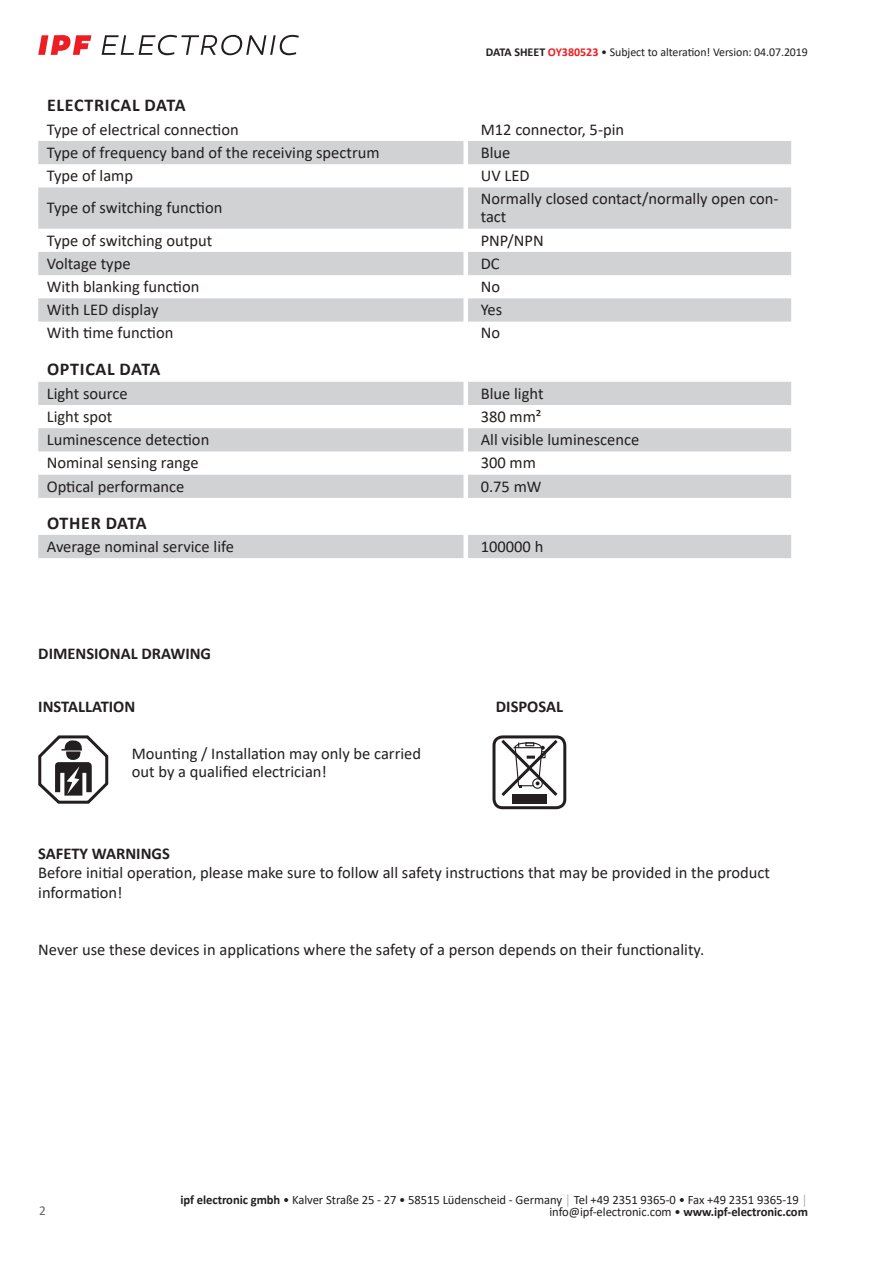
<style>
.page{position:relative;width:893px;height:1263px;background:#fff}
.page>*{position:absolute;margin:0;border:0;box-sizing:border-box;transform-origin:0 0}
.t1{font:700 18px "Calibri";letter-spacing:.04em;color:#231f20}
.t2{font:700 18px "Calibri";letter-spacing:.015em;color:#231f20}
.t3{font:16.5px/18px "Calibri";color:#231f20}
.t4{font:700 16.5px "Calibri";color:#231f20}
.t5{font:13.5px "Calibri";color:#636366}
.t6{font:12.75px/12.6px "Calibri";letter-spacing:-.005em;color:#231f20;text-align:right}
.t7{font:12px "Calibri";letter-spacing:-.005em;color:#231f20}
.s1{font-weight:700}
.s2{font-weight:700;color:#ee1d23}
.s3{color:#a8a9ad}
</style>
<div class="page">
<svg style="left:102px;top:35px;width:197px;height:20px"></svg>
<svg style="left:38px;top:35px;width:53px;height:20px"></svg>
<svg style="left:38px;top:141px;width:753px;height:181px;fill:#d1d2d4"></svg>
<svg style="left:38px;top:382px;width:753px;height:116px;fill:#d1d2d4"></svg>
<div style="left:38px;top:535px;width:753px;height:23px;background:#d1d2d4"></div>
<svg style="left:38px;top:735px;width:71px;height:69px"></svg>
<div style="left:492px;top:735px;width:74px;height:74px;border:3px solid #231f20;border-radius:9px"></div>
<div style="left:512px;top:794px;width:35px;height:9px;background:#231f20"></div>
<svg style="left:498px;top:736px;width:63px;height:60px"></svg>
<p class="t7" style="left:486px;top:44px;width:324px"><span class="s1">DATA SHEET</span> <span class="s2">OY380523</span> • Subject to alteration! Version: 04.07.2019</p>
<p class="t1" style="left:47px;top:93px;width:140px">ELECTRICAL DATA</p>
<p class="t3" style="left:47px;top:120px;width:193px">Type of electrical connection</p>
<p class="t3" style="left:481px;top:120px;width:145px">M12 connector, 5-pin</p>
<p class="t3" style="left:47px;top:143px;width:334px">Type of frequency band of the receiving spectrum</p>
<p class="t3" style="left:481px;top:143px;width:31px">Blue</p>
<p class="t3" style="left:47px;top:166px;width:88px">Type of lamp</p>
<p class="t3" style="left:481px;top:166px;width:50px">UV LED</p>
<p class="t3" style="left:47px;top:198px;width:177px">Type of switching function</p>
<p class="t3" style="left:481px;top:189px;width:299px">Normally closed contact/normally open con&shy;tact</p>
<p class="t3" style="left:47px;top:231px;width:167px">Type of switching output</p>
<p class="t3" style="left:481px;top:231px;width:65px">PNP/NPN</p>
<p class="t3" style="left:47px;top:254px;width:85px">Voltage type</p>
<p class="t3" style="left:481px;top:254px;width:20px">DC</p>
<p class="t3" style="left:47px;top:277px;width:154px">With blanking function</p>
<p class="t3" style="left:481px;top:277px;width:21px">No</p>
<p class="t3" style="left:47px;top:300px;width:113px">With LED display</p>
<p class="t3" style="left:481px;top:300px;width:23px">Yes</p>
<p class="t3" style="left:47px;top:324px;width:128px">With time function</p>
<p class="t3" style="left:481px;top:324px;width:21px">No</p>
<p class="t1" style="left:47px;top:357px;width:115px">OPTICAL DATA</p>
<p class="t3" style="left:47px;top:384px;width:82px">Light source</p>
<p class="t3" style="left:481px;top:384px;width:64px">Blue light</p>
<p class="t3" style="left:47px;top:407px;width:67px">Light spot</p>
<p class="t3" style="left:481px;top:407px;width:62px">380 mm²</p>
<p class="t3" style="left:47px;top:430px;width:164px">Luminescence detection</p>
<p class="t3" style="left:481px;top:430px;width:160px">All visible luminescence</p>
<p class="t3" style="left:47px;top:453px;width:153px">Nominal sensing range</p>
<p class="t3" style="left:481px;top:453px;width:57px">300 mm</p>
<p class="t3" style="left:47px;top:477px;width:139px">Optical performance</p>
<p class="t3" style="left:481px;top:477px;width:62px">0.75 mW</p>
<p class="t2" style="left:47px;top:510px;width:101px">OTHER DATA</p>
<p class="t3" style="left:47px;top:537px;width:189px">Average nominal service life</p>
<p class="t3" style="left:481px;top:537px;width:64px">100000 h</p>
<p class="t4" style="left:38px;top:642px;width:174px">DIMENSIONAL DRAWING</p>
<p class="t4" style="left:38px;top:695px;width:99px">INSTALLATION</p>
<p class="t4" style="left:496px;top:695px;width:69px">DISPOSAL</p>
<p class="t3" style="left:132px;top:744px;width:291px">Mounting / Installation may only be carried out by a qualified electrician!</p>
<p class="t4" style="left:38px;top:841px;width:133px">SAFETY WARNINGS</p>
<p class="t3" style="left:38px;top:862px;width:733px;line-height:19.8px">Before initial operation, please make sure to follow all safety instructions that may be provided in the product information!</p>
<p class="t3" style="left:38px;top:940px;width:667px">Never use these devices in applications where the safety of a person depends on their functionality.</p>
<p class="t5" style="left:39px;top:1201px;width:8px">2</p>
<p class="t6" style="left:180px;top:1193px;width:629px"><span class="s1">ipf electronic gmbh</span> • Kalver Straße 25 - 27 • 58515 Lüdenscheid - Germany <span class="s3">│</span> Tel +49 2351 9365-0 • Fax +49 2351 9365-19 <span class="s3">│ </span>info@ipf-electronic.com • <span class="s1">www.ipf-electronic.com</span></p>
</div>
